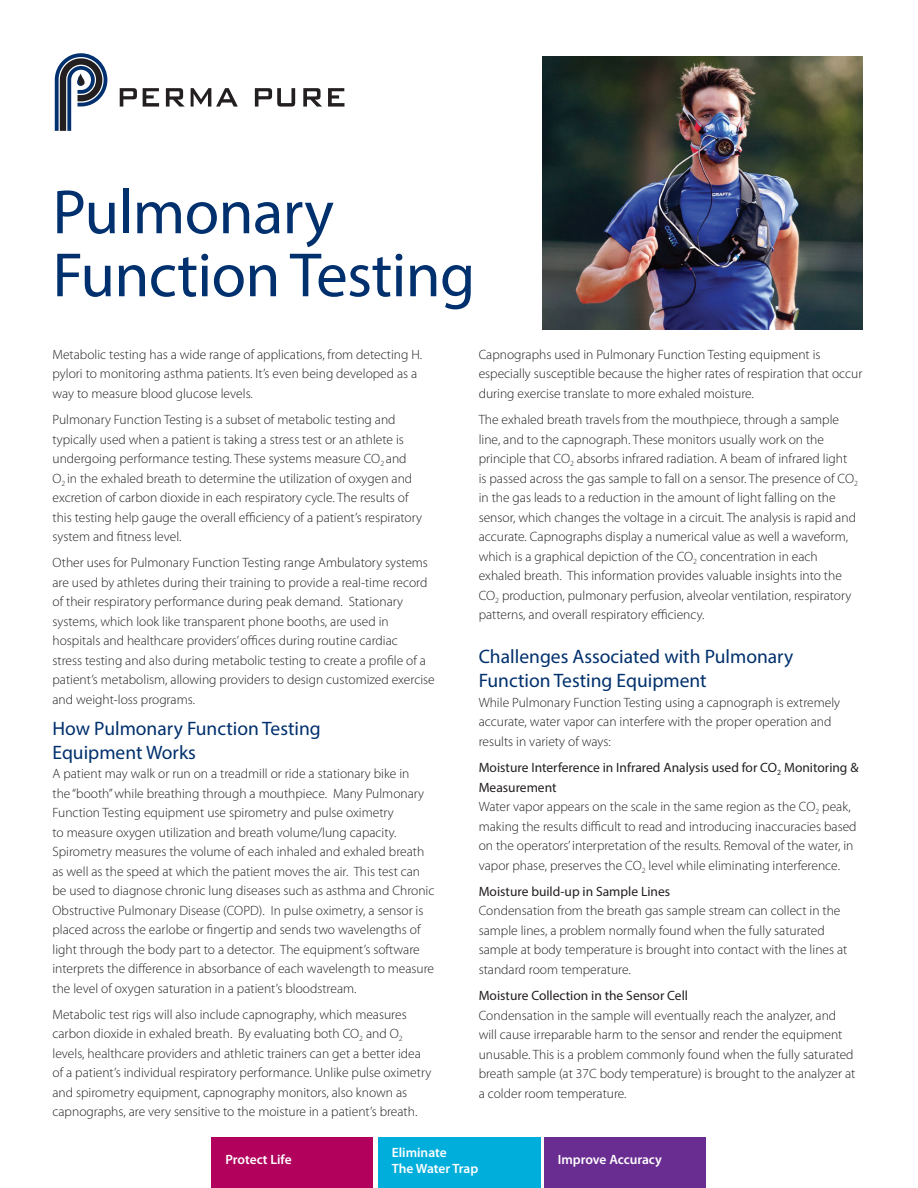
<style>
.page{position:relative;width:918px;height:1188px;background:#fff}
.page>*{position:absolute;margin:0;border:0;box-sizing:border-box;transform-origin:0 0}
.t1{font:63px/63px "Myriad Pro";letter-spacing:-.01em;color:#00306d}
.t2{font:19.5px/24px "Myriad Pro";color:#00306d}
.t3{font:300 13.5px/19.5px "Myriad Pro";color:#231f20}
.t4{font:600 13.5px/16.5px "Myriad Pro";color:#fff}
.s1{font-weight:400}
</style>
<div class="page">
<svg style="left:55px;top:53px;width:52px;height:78px"></svg>
<svg style="left:120px;top:88px;width:17px;height:19px"></svg>
<svg style="left:143px;top:88px;width:16px;height:19px"></svg>
<svg style="left:166px;top:88px;width:19px;height:19px"></svg>
<svg style="left:191px;top:88px;width:47px;height:19px"></svg>
<svg style="left:255px;top:88px;width:40px;height:19px"></svg>
<svg style="left:303px;top:88px;width:19px;height:19px"></svg>
<svg style="left:328px;top:88px;width:16px;height:19px"></svg>
<div style="left:212px;top:1137px;width:162px;height:51px;background:#b1015c"></div>
<div style="left:378px;top:1137px;width:162px;height:51px;background:#00aedc"></div>
<div style="left:544px;top:1137px;width:162px;height:51px;background:#692c91"></div>
<img style="left:543px;top:56px;width:319px;height:273px">
<p class="t1" style="left:52px;top:180px;width:424px">Pulmonary<br>Function Testing</p>
<p class="t3" style="left:52px;top:345px;width:371px">Metabolic testing has a wide range of applications, from detecting H. pylori to monitoring asthma patients. It’s even being developed as a way to measure blood glucose levels.</p>
<p class="t3" style="left:52px;top:410px;width:371px">Pulmonary Function Testing is a subset of metabolic testing and typically used when a patient is taking a stress test or an athlete is undergoing performance testing. These systems measure CO<sub>2</sub> and O<sub>2</sub> in the exhaled breath to determine the utilization of oxygen and excretion of carbon dioxide in each respiratory cycle. The results of this testing help gauge the overall efficiency of a patient’s respiratory system and fitness level.</p>
<p class="t3" style="left:52px;top:553px;width:384px">Other uses for Pulmonary Function Testing range Ambulatory systems are used by athletes during their training to provide a real-time record of their respiratory performance during peak demand. Stationary systems, which look like transparent phone booths, are used in hospitals and healthcare providers’ offices during routine cardiac<br>stress testing and also during metabolic testing to create a profile of a patient’s metabolism, allowing providers to design customized exercise and weight-loss programs.</p>
<p class="t2" style="left:52px;top:716px;width:270px">How Pulmonary Function Testing<br>Equipment Works</p>
<p class="t3" style="left:52px;top:764px;width:383px">A patient may walk or run on a treadmill or ride a stationary bike in<br>the “booth” while breathing through a mouthpiece. Many Pulmonary Function Testing equipment use spirometry and pulse oximetry<br>to measure oxygen utilization and breath volume/lung capacity.<br>Spirometry measures the volume of each inhaled and exhaled breath as well as the speed at which the patient moves the air. This test can be used to diagnose chronic lung diseases such as asthma and Chronic Obstructive Pulmonary Disease (COPD). In pulse oximetry, a sensor is placed across the earlobe or fingertip and sends two wavelengths of light through the body part to a detector. The equipment’s software interprets the difference in absorbance of each wavelength to measure the level of oxygen saturation in a patient’s bloodstream.</p>
<p class="t3" style="left:52px;top:1005px;width:380px">Metabolic test rigs will also include capnography, which measures carbon dioxide in exhaled breath. By evaluating both CO<sub>2</sub> and O<sub>2 </sub>levels, healthcare providers and athletic trainers can get a better idea of a patient’s individual respiratory performance. Unlike pulse oximetry and spirometry equipment, capnography monitors, also known as capnographs, are very sensitive to the moisture in a patient’s breath.</p>
<p class="t3" style="left:479px;top:345px;width:385px">Capnographs used in Pulmonary Function Testing equipment is especially susceptible because the higher rates of respiration that occur during exercise translate to more exhaled moisture.</p>
<p class="t3" style="left:479px;top:410px;width:381px">The exhaled breath travels from the mouthpiece, through a sample line, and to the capnograph. These monitors usually work on the principle that CO<sub>2</sub> absorbs infrared radiation. A beam of infrared light is passed across the gas sample to fall on a sensor. The presence of CO<sub>2 </sub>in the gas leads to a reduction in the amount of light falling on the sensor, which changes the voltage in a circuit. The analysis is rapid and accurate. Capnographs display a numerical value as well a waveform, which is a graphical depiction of the CO<sub>2</sub> concentration in each exhaled breath. This information provides valuable insights into the CO<sub>2</sub> production, pulmonary perfusion, alveolar ventilation, respiratory patterns, and overall respiratory efficiency.</p>
<p class="t2" style="left:479px;top:645px;width:316px">Challenges Associated with Pulmonary<br>Function Testing Equipment</p>
<p class="t3" style="left:479px;top:693px;width:363px">While Pulmonary Function Testing using a capnograph is extremely accurate, water vapor can interfere with the proper operation and results in variety of ways:</p>
<p class="t3" style="left:479px;top:758px;width:381px"><span class="s1">Moisture Interference in Infrared Analysis used for CO</span><sub>2</sub> <span class="s1">Monitoring &amp; Measurement<br></span>Water vapor appears on the scale in the same region as the CO<sub>2</sub> peak, making the results difficult to read and introducing inaccuracies based on the operators’ interpretation of the results. Removal of the water, in vapor phase, preserves the CO<sub>2</sub> level while eliminating interference.</p>
<p class="t3" style="left:479px;top:882px;width:370px"><span class="s1">Moisture build‐up in Sample Lines<br></span>Condensation from the breath gas sample stream can collect in the sample lines, a problem normally found when the fully saturated sample at body temperature is brought into contact with the lines at standard room temperature.</p>
<p class="t3" style="left:479px;top:986px;width:378px"><span class="s1">Moisture Collection in the Sensor Cell<br></span>Condensation in the sample will eventually reach the analyzer, and will cause irreparable harm to the sensor and render the equipment unusable. This is a problem commonly found when the fully saturated breath sample (at 37C body temperature) is brought to the analyzer at a colder room temperature.</p>
<p class="t4" style="left:392px;top:1143px;width:88px">Eliminate<br>The Water Trap</p>
<p class="t4" style="left:225px;top:1151px;width:68px">Protect Life</p>
<p class="t4" style="left:558px;top:1151px;width:106px">Improve Accuracy</p>
</div>
